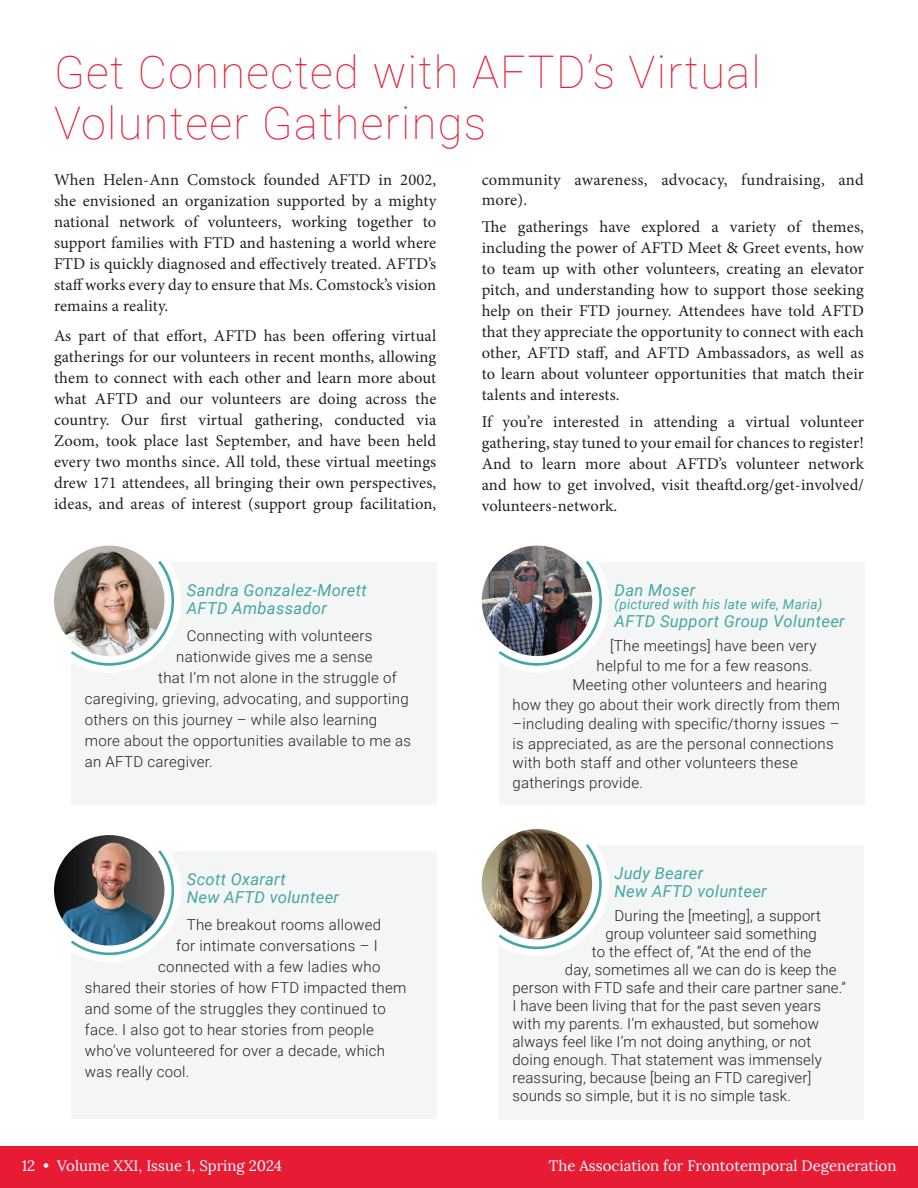
<style>
.page{position:relative;width:918px;height:1188px;background:#fff}
.page>*{position:absolute;margin:0;border:0;box-sizing:border-box;transform-origin:0 0}
.t1{font:100 45px/51px "Roboto";letter-spacing:.03em;color:#e71c34}
.t2{font:16.5px/21px "Minion Pro";letter-spacing:.01em;color:#231f20;text-align:justify}
.t3{font:italic 16.5px/18px "Roboto";letter-spacing:.02em;color:#45a6a6}
.t4{font:300 15px "Roboto";letter-spacing:.02em;color:#231f20}
.t5{font:15px "Lora";color:#fff}
.t6{font:italic 13.5px "Roboto";letter-spacing:.02em;color:#45a6a6}
</style>
<div class="page">
<div style="left:0;top:1146px;width:918px;height:42px;background:#e71c34"></div>
<div style="left:499px;top:562px;width:365px;height:242px;background:#f3f6f4"></div>
<div style="left:465px;top:529px;width:144px;height:144px;background:#fff;border-radius:50%"></div>
<div style="left:71px;top:562px;width:365px;height:242px;background:#f3f6f4"></div>
<div style="left:37px;top:529px;width:144px;height:144px;background:#fff;border-radius:50%"></div>
<img style="left:482px;top:546px;width:110px;height:110px;border-radius:55px">
<img style="left:54px;top:546px;width:110px;height:110px;border-radius:55px">
<img style="left:68px;top:558px;width:107px;height:108px">
<img style="left:496px;top:558px;width:106px;height:108px">
<div style="left:71px;top:851px;width:365px;height:268px;background:#f3f6f4"></div>
<div style="left:37px;top:818px;width:144px;height:144px;background:#fff;border-radius:50%"></div>
<svg style="left:68px;top:847px;width:107px;height:109px"></svg>
<img style="left:54px;top:835px;width:110px;height:111px;border-radius:55px">
<div style="left:499px;top:845px;width:365px;height:274px;background:#f3f6f4"></div>
<div style="left:465px;top:812px;width:144px;height:144px;background:#fff;border-radius:50%"></div>
<svg style="left:496px;top:841px;width:106px;height:109px"></svg>
<img style="left:482px;top:829px;width:110px;height:111px;border-radius:55px">
<h1 class="t1" style="left:54px;top:45px;width:708px">Get Connected with AFTD’s Virtual<br>Volunteer Gatherings</h1>
<p class="t2" style="left:54px;top:169px;width:384px">When Helen-Ann Comstock founded AFTD in 2002, she envisioned an organization supported by a mighty national network of volunteers, working together to support families with FTD and hastening a world where FTD is quickly diagnosed and effectively treated. AFTD’s staff works every day to ensure that Ms. Comstock’s vision remains a reality.</p>
<p class="t2" style="left:54px;top:325px;width:384px">As part of that effort, AFTD has been offering virtual gatherings for our volunteers in recent months, allowing them to connect with each other and learn more about what AFTD and our volunteers are doing across the country. Our first virtual gathering, conducted via Zoom, took place last September, and have been held every two months since. All told, these virtual meetings drew 171 attendees, all bringing their own perspectives, ideas, and areas of interest (support group facilitation,</p>
<p class="t2" style="left:482px;top:169px;width:384px;line-height:20.2px">community awareness, advocacy, fundraising, and more).</p>
<p class="t2" style="left:482px;top:216px;width:384px">The gatherings have explored a variety of themes, including the power of AFTD Meet &amp; Greet events, how to team up with other volunteers, creating an elevator pitch, and understanding how to support those seeking help on their FTD journey. Attendees have told AFTD that they appreciate the opportunity to connect with each other, AFTD staff, and AFTD Ambassadors, as well as to learn about volunteer opportunities that match their talents and interests.</p>
<p class="t2" style="left:482px;top:411px;width:384px">If you’re interested in attending a virtual volunteer gathering, stay tuned to your email for chances to register!<br>And to learn more about AFTD’s volunteer network and how to get involved, visit theaftd.org/get-involved/ volunteers-network.</p>
<p class="t3" style="left:187px;top:580px;width:182px">Sandra Gonzalez-Morett<br>AFTD Ambassador</p>
<p class="t4" style="left:187px;top:625px;width:187px">Connecting with volunteers</p>
<p class="t4" style="left:176px;top:646px;width:198px">nationwide gives me a sense</p>
<p class="t4" style="left:158px;top:667px;width:240px">that I’m not alone in the struggle of</p>
<p class="t4" style="left:85px;top:688px;width:326px">caregiving, grieving, advocating, and supporting</p>
<p class="t4" style="left:85px;top:709px;width:294px">others on this journey – while also learning</p>
<p class="t4" style="left:85px;top:730px;width:328px">more about the opportunities available to me as</p>
<p class="t4" style="left:85px;top:751px;width:130px">an AFTD caregiver.</p>
<p class="t3" style="left:187px;top:870px;width:154px">Scott Oxarart<br>New AFTD volunteer</p>
<p class="t4" style="left:187px;top:915px;width:196px">The breakout rooms allowed</p>
<p class="t4" style="left:176px;top:936px;width:203px">for intimate conversations – I</p>
<p class="t4" style="left:158px;top:957px;width:224px">connected with a few ladies who</p>
<p class="t4" style="left:85px;top:978px;width:323px">shared their stories of how FTD impacted them</p>
<p class="t4" style="left:85px;top:999px;width:302px">and some of the struggles they continued to</p>
<p class="t4" style="left:85px;top:1020px;width:291px">face. I also got to hear stories from people</p>
<p class="t4" style="left:85px;top:1041px;width:302px">who’ve volunteered for over a decade, which</p>
<p class="t4" style="left:85px;top:1062px;width:106px">was really cool.</p>
<p class="t3" style="left:615px;top:580px;width:82px">Dan Moser</p>
<p class="t6" style="left:615px;top:595px;width:209px">(pictured with his late wife, Maria)</p>
<p class="t3" style="left:615px;top:612px;width:232px">AFTD Support Group Volunteer</p>
<p class="t4" style="left:610px;top:636px;width:208px">[The meetings] have been very</p>
<p class="t4" style="left:597px;top:655px;width:217px">helpful to me for a few reasons.</p>
<p class="t4" style="left:573px;top:675px;width:256px">Meeting other volunteers and hearing</p>
<p class="t4" style="left:513px;top:694px;width:329px">how they go about their work directly from them</p>
<p class="t4" style="left:513px;top:714px;width:328px">–including dealing with specific/thorny issues –</p>
<p class="t4" style="left:513px;top:733px;width:323px">is appreciated, as are the personal connections</p>
<p class="t4" style="left:513px;top:753px;width:287px">with both staff and other volunteers these</p>
<p class="t4" style="left:513px;top:772px;width:132px">gatherings provide.</p>
<p class="t3" style="left:614px;top:864px;width:154px">Judy Bearer<br>New AFTD volunteer</p>
<p class="t4" style="left:614px;top:906px;width:208px">During the [meeting], a support</p>
<p class="t4" style="left:605px;top:924px;width:213px">group volunteer said something</p>
<p class="t4" style="left:592px;top:942px;width:221px">to the effect of, “At the end of the</p>
<p class="t4" style="left:565px;top:960px;width:273px">day, sometimes all we can do is keep the</p>
<p class="t4" style="left:512px;top:978px;width:335px">person with FTD safe and their care partner sane.”</p>
<p class="t4" style="left:512px;top:996px;width:310px">I have been living that for the past seven years</p>
<p class="t4" style="left:512px;top:1014px;width:308px">with my parents. I’m exhausted, but somehow</p>
<p class="t4" style="left:512px;top:1032px;width:300px">always feel like I’m not doing anything, or not</p>
<p class="t4" style="left:512px;top:1050px;width:311px">doing enough. That statement was immensely</p>
<p class="t4" style="left:512px;top:1068px;width:300px">reassuring, because [being an FTD caregiver]</p>
<p class="t4" style="left:512px;top:1086px;width:280px">sounds so simple, but it is no simple task.</p>
<p class="t5" style="left:22px;top:1156px;width:262px">12 • Volume XXI, Issue 1, Spring 2024</p>
<p class="t5" style="left:549px;top:1156px;width:349px">The Association for Frontotemporal Degeneration</p>
</div>
